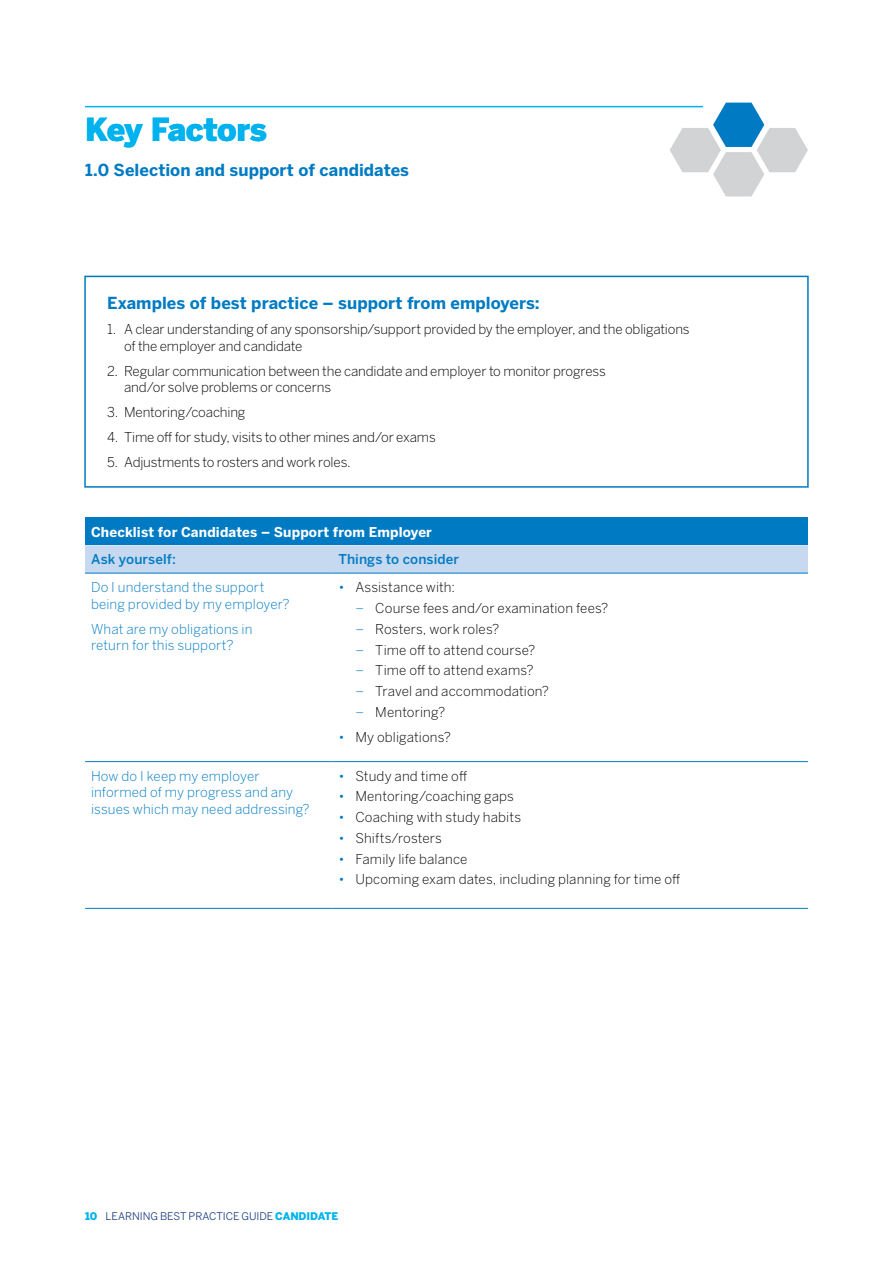
<style>
.page{position:relative;width:893px;height:1263px;background:#fff}
.page>*{position:absolute;margin:0;border:0;box-sizing:border-box;transform-origin:0 0}
.t1{font:900 31.5px "Benton Sans";letter-spacing:-.015em;color:#00b3ef}
.t2{font:700 16.5px "Benton Sans";letter-spacing:.005em;color:#007bc3}
.t3{font:300 13.5px/16.5px "Benton Sans";letter-spacing:-.005em;color:#000}
.t4{font:300 13.5px/16.5px "Benton Sans";letter-spacing:.01em;color:#007bc3}
.t5{font:700 13.5px "Benton Sans";letter-spacing:.01em;color:#fff}
.t6{font:500 13.5px "Benton Sans";letter-spacing:.01em;color:#007bc3}
.t7{font:10.5px "Benton Sans";letter-spacing:-.005em;color:#15397f}
.s1{color:#007bc3}
.s2{font-weight:900;color:#00b3ef}
</style>
<div class="page">
<div style="left:84px;top:276px;width:725px;height:212px;border:2px solid #007bc3"></div>
<div style="left:85px;top:517px;width:723px;height:28px;background:#007bc3"></div>
<svg style="left:85px;top:545px;width:723px;height:28px;background:#c4d8ef"></svg>
<hr style="left:85px;top:573px;width:247px;height:1px;background:#007bc3">
<hr style="left:332px;top:573px;width:476px;height:1px;background:#007bc3">
<hr style="left:85px;top:761px;width:247px;height:1px;background:#007bc3">
<hr style="left:332px;top:761px;width:476px;height:1px;background:#007bc3">
<hr style="left:85px;top:908px;width:247px;height:1px;background:#007bc3">
<hr style="left:332px;top:908px;width:476px;height:1px;background:#007bc3">
<svg style="left:670px;top:103px;width:138px;height:93px"></svg>
<hr style="left:85px;top:106px;width:618px;height:1px;background:#00b3ef">
<h1 class="t1" style="left:85px;top:111px;width:183px">Key Factors</h1>
<p class="t2" style="left:85px;top:160px;width:326px">1.0 Selection and support of candidates</p>
<p class="t2" style="left:107px;top:293px;width:434px">Examples of best practice – support from employers:</p>
<p class="t3" style="left:124px;top:321px;width:567px;text-indent:-17px">1. A clear understanding of any sponsorship/support provided by the employer, and the obligations of the employer and candidate</p>
<p class="t3" style="left:124px;top:362px;width:483px;text-indent:-17px">2. Regular communication between the candidate and employer to monitor progress and/or solve problems or concerns</p>
<p class="t3" style="left:107px;top:404px;width:140px">3. Mentoring/coaching</p>
<p class="t3" style="left:107px;top:429px;width:330px">4. Time off for study, visits to other mines and/or exams</p>
<p class="t3" style="left:107px;top:454px;width:245px">5. Adjustments to rosters and work roles.</p>
<p class="t5" style="left:91px;top:524px;width:342px">Checklist for Candidates – Support from Employer</p>
<p class="t6" style="left:91px;top:551px;width:86px">Ask yourself:</p>
<p class="t6" style="left:338px;top:551px;width:122px">Things to consider</p>
<p class="t4" style="left:91px;top:579px;width:200px">Do I understand the support being provided by my employer?</p>
<p class="t4" style="left:91px;top:620px;width:163px">What are my obligations in return for this support?</p>
<p class="t3" style="left:338px;top:579px;width:118px"><span class="s1">•</span> Assistance with:</p>
<p class="t3" style="left:355px;top:600px;width:254px"><span class="s1">–</span> Course fees and/or examination fees?</p>
<p class="t3" style="left:355px;top:620px;width:145px"><span class="s1">–</span> Rosters, work roles?</p>
<p class="t3" style="left:355px;top:641px;width:181px"><span class="s1">–</span> Time off to attend course?</p>
<p class="t3" style="left:355px;top:662px;width:180px"><span class="s1">–</span> Time off to attend exams?</p>
<p class="t3" style="left:355px;top:683px;width:195px"><span class="s1">–</span> Travel and accommodation?</p>
<p class="t3" style="left:355px;top:703px;width:91px"><span class="s1">–</span> Mentoring?</p>
<p class="t3" style="left:338px;top:728px;width:114px"><span class="s1">•</span> My obligations?</p>
<p class="t4" style="left:91px;top:767px;width:220px">How do I keep my employer informed of my progress and any issues which may need addressing?</p>
<p class="t3" style="left:338px;top:767px;width:130px"><span class="s1">•</span> Study and time off</p>
<p class="t3" style="left:338px;top:788px;width:177px"><span class="s1">•</span> Mentoring/coaching gaps</p>
<p class="t3" style="left:338px;top:809px;width:184px"><span class="s1">•</span> Coaching with study habits</p>
<p class="t3" style="left:338px;top:830px;width:105px"><span class="s1">•</span> Shifts/rosters</p>
<p class="t3" style="left:338px;top:850px;width:131px"><span class="s1">•</span> Family life balance</p>
<p class="t3" style="left:338px;top:871px;width:343px"><span class="s1">•</span> Upcoming exam dates, including planning for time off</p>
<p class="t7" style="left:85px;top:1210px;width:255px"><span class="s2">10</span> LEARNING BEST PRACTICE GUIDE <span class="s2">CANDIDATE</span></p>
</div>
